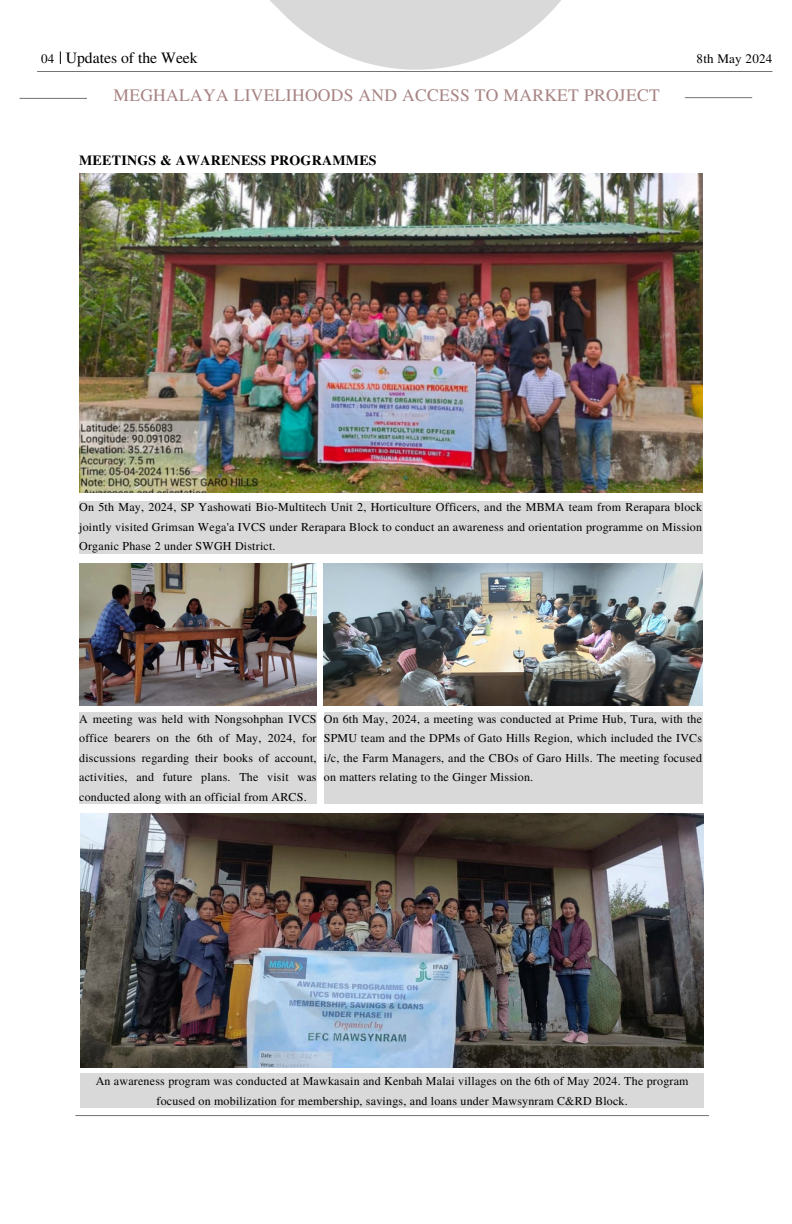
<style>
.page{position:relative;width:792px;height:1224px;background:#fff}
.page>*{position:absolute;margin:0;border:0;box-sizing:border-box;transform-origin:0 0}
.t1{font:17.5px "Te X Gyre Termes";letter-spacing:.015em;color:#a88484}
.t2{font:15.7px "Te X Gyre Termes";color:#000}
.t3{font:700 14px "Te X Gyre Termes";letter-spacing:.015em;color:#000}
.t4{font:13.1px "Te X Gyre Termes";letter-spacing:.015em;color:#000}
.t5{font:12px/19.5px "Te X Gyre Termes";letter-spacing:.015em;color:#000;text-align:justify}
</style>
<div class="page">
<svg style="left:60px;top:51px;width:1px;height:13px"></svg>
<hr style="left:37px;top:71px;width:735px;height:1px;background:#737373">
<svg style="left:270px;top:0;width:291px;height:70px"></svg>
<hr style="left:20px;top:98px;width:67px;height:1px;background:#737373">
<hr style="left:685px;top:97px;width:67px;height:1px;background:#737373">
<hr style="left:75px;top:1115px;width:634px;height:1px;background:#737373">
<img style="left:79px;top:173px;width:623px;height:320px">
<img style="left:79px;top:563px;width:238px;height:143px">
<img style="left:324px;top:563px;width:379px;height:143px">
<div style="left:79px;top:712px;width:238px;height:92px;background:#d9d9d9"></div>
<div style="left:324px;top:712px;width:378px;height:92px;background:#d9d9d9"></div>
<div style="left:79px;top:501px;width:623px;height:53px;background:#d9d9d9"></div>
<img style="left:81px;top:814px;width:623px;height:253px">
<div style="left:81px;top:1073px;width:623px;height:35px;background:#d9d9d9"></div>
<h4 class="t4" style="left:41px;top:49px;width:15px">04</h4>
<h3 class="t2" style="left:66px;top:46px;width:134px">Updates of the Week</h3>
<h1 class="t4" style="left:697px;top:49px;width:77px">8th May 2024</h1>
<p class="t1" style="left:113px;top:82px;width:548px">MEGHALAYA LIVELIHOODS AND ACCESS TO MARKET PROJECT</p>
<p class="t3" style="left:79px;top:150px;width:299px">MEETINGS &amp; AWARENESS PROGRAMMES</p>
<p class="t5" style="left:79px;top:497px;width:624px">On 5th May, 2024, SP Yashowati Bio-Multitech Unit 2, Horticulture Officers, and the MBMA team from Rerapara block jointly visited Grimsan Wega'a IVCS under Rerapara Block to conduct an awareness and orientation programme on Mission Organic Phase 2 under SWGH District.</p>
<p class="t5" style="left:79px;top:708px;width:239px">A meeting was held with Nongsohphan IVCS office bearers on the 6th of May, 2024, for discussions regarding their books of account, activities, and future plans. The visit was conducted along with an official from ARCS.</p>
<p class="t5" style="left:324px;top:708px;width:380px">On 6th May, 2024, a meeting was conducted at Prime Hub, Tura, with the SPMU team and the DPMs of Gato Hills Region, which included the IVCs i/c, the Farm Managers, and the CBOs of Garo Hills. The meeting focused on matters relating to the Ginger Mission.</p>
<p class="t5" style="left:96px;top:1071px;width:594px;text-align:center">An awareness program was conducted at Mawkasain and Kenbah Malai villages on the 6th of May 2024. The program focused on mobilization for membership, savings, and loans under Mawsynram C&amp;RD Block.</p>
</div>
